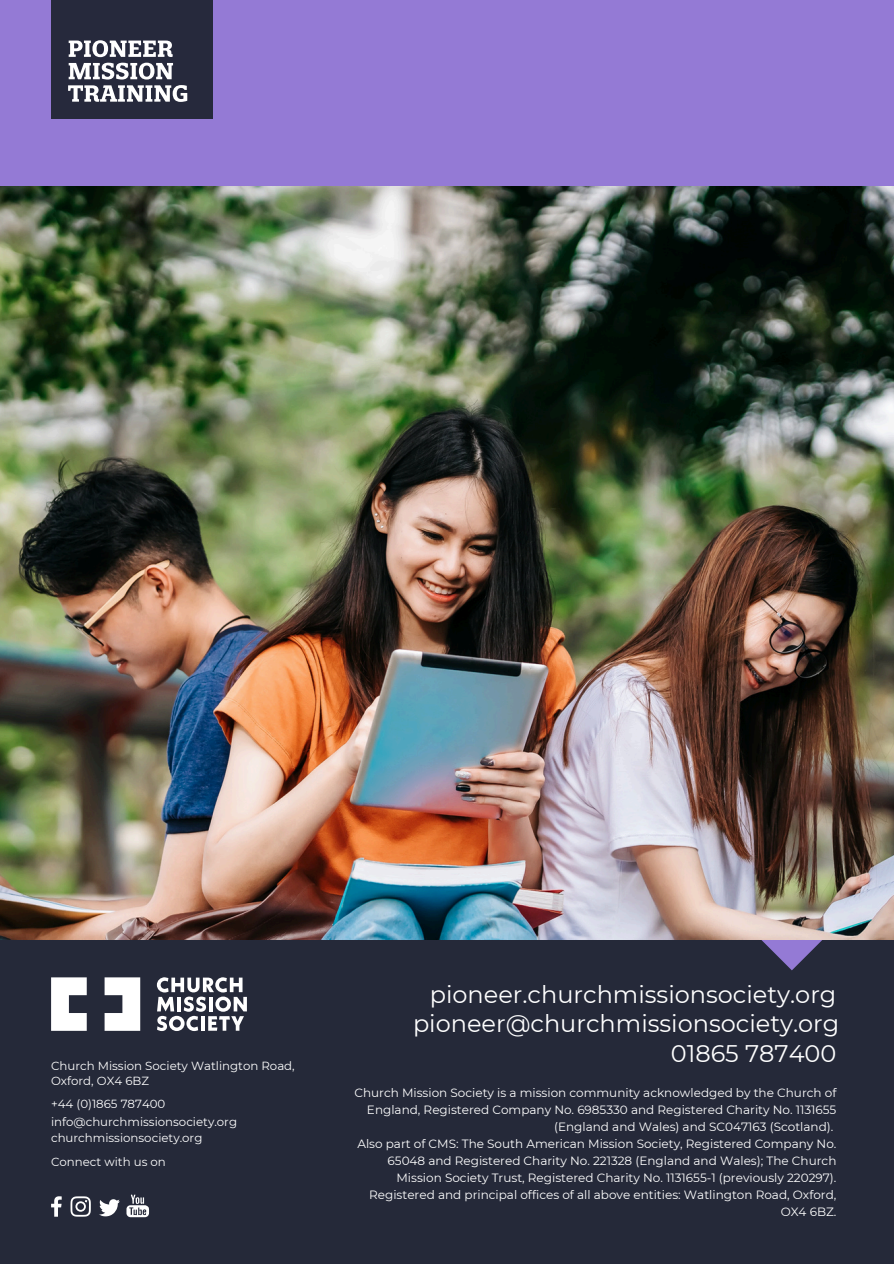
<style>
.page{position:relative;width:894px;height:1264px;background:#fff}
.page>*{position:absolute;margin:0;border:0;box-sizing:border-box;transform-origin:0 0}
.t1{font:24px/29.2px "Montserrat";color:#fff;text-align:right}
.t2{font:12px/17px "Montserrat";color:#fff;text-align:right}
.t3{font:11.7px "Montserrat";color:#fff}
</style>
<div class="page">
<div style="left:0;top:0;width:893px;height:1263px;background:#947ad5"></div>
<div style="left:51px;top:0;width:162px;height:119px;background:#26293c"></div>
<svg style="left:68px;top:63px;width:119px;height:39px"></svg>
<svg style="left:69px;top:40px;width:104px;height:17px"></svg>
<div style="left:0;top:936px;width:893px;height:327px;background:#252939"></div>
<svg style="left:157px;top:977px;width:90px;height:54px"></svg>
<svg style="left:51px;top:977px;width:89px;height:53px"></svg>
<svg style="left:51px;top:1196px;width:11px;height:20px"></svg>
<svg style="left:99px;top:1199px;width:21px;height:17px"></svg>
<svg style="left:70px;top:1196px;width:21px;height:20px"></svg>
<svg style="left:126px;top:1194px;width:23px;height:23px"></svg>
<svg style="left:743px;top:939px;width:96px;height:31px"></svg>
<img style="left:0;top:186px;width:893px;height:753px">
<p class="t3" style="left:51px;top:1058px;width:245px">Church Mission Society Watlington Road,</p>
<p class="t3" style="left:51px;top:1073px;width:99px">Oxford, OX4 6BZ</p>
<p class="t3" style="left:51px;top:1096px;width:116px">+44 (0)1865 787400</p>
<p class="t3" style="left:51px;top:1114px;width:187px">info@churchmissionsociety.org</p>
<p class="t3" style="left:51px;top:1130px;width:153px">churchmissionsociety.org</p>
<h1 class="t3" style="left:51px;top:1154px;width:116px">Connect with us on</h1>
<p class="t1" style="left:413px;top:979px;width:427px">pioneer.churchmissionsociety.org pioneer@churchmissionsociety.org<br>01865 787400</p>
<p class="t2" style="left:354px;top:1084px;width:483px">Church Mission Society is a mission community acknowledged by the Church of<br>England, Registered Company No. 6985330 and Registered Charity No. 1131655 (England and Wales) and SC047163 (Scotland).</p>
<p class="t2" style="left:357px;top:1135px;width:480px">Also part of CMS: The South American Mission Society, Registered Company No.<br>65048 and Registered Charity No. 221328 (England and Wales); The Church Mission Society Trust, Registered Charity No. 1131655-1 (previously 220297).<br>Registered and principal offices of all above entities: Watlington Road, Oxford, OX4 6BZ.</p>
</div>
